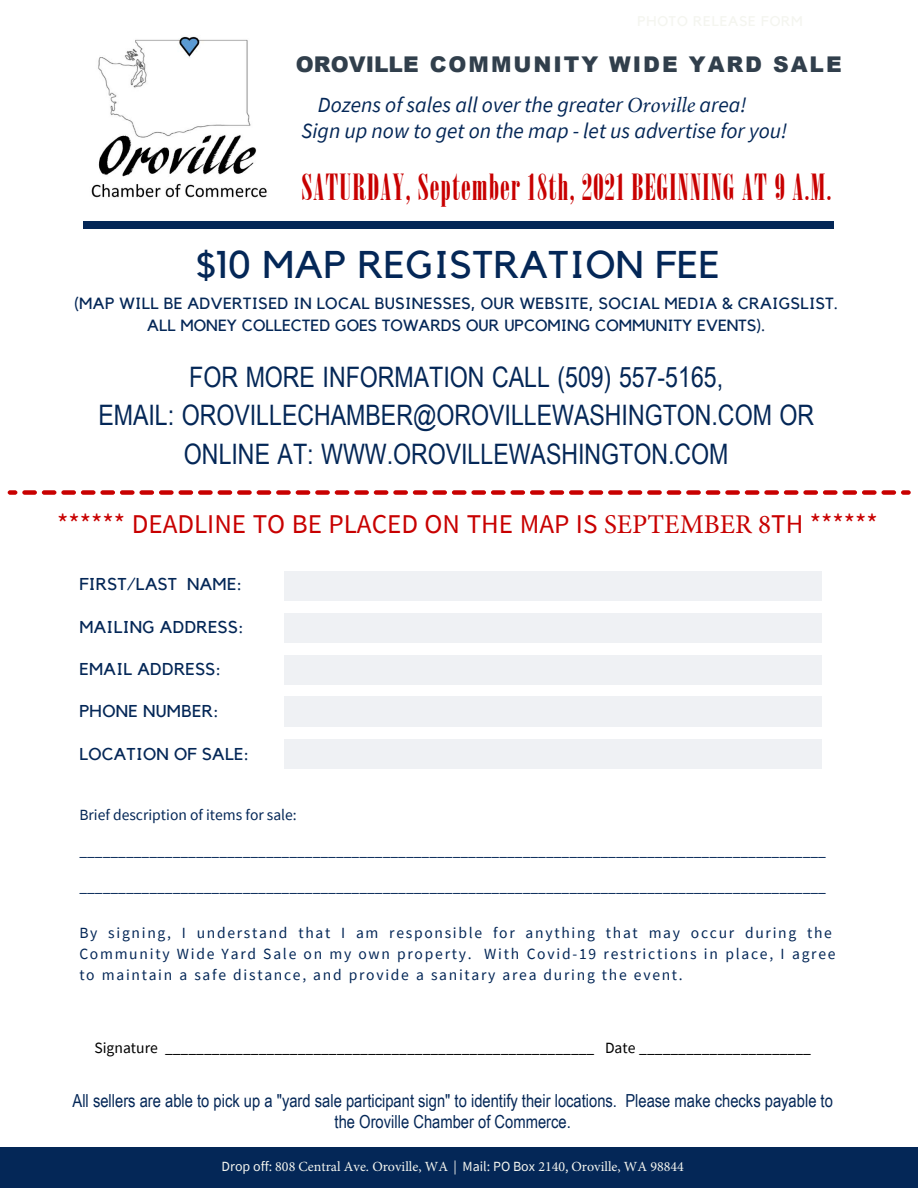
<style>
.page{position:relative;width:918px;height:1188px;background:#fff}
.page>*{position:absolute;margin:0;border:0;box-sizing:border-box;transform-origin:0 0}
.t1{font:38.55px "Kollektif";letter-spacing:.02em;color:#042757}
.t2{font:36px "Bodoni MT Poster Compressed";letter-spacing:.035em;color:#c80000}
.t3{font:28.2px/38.7px "Arial Narrow";color:#042757;text-align:center}
.t4{font:27.15px "Source Sans Pro";color:#c80000}
.t5{font:italic 21.6px "Source Sans Pro";color:#042757}
.t6{font:900 21.6px "Arial";letter-spacing:.09em;color:#313f4c}
.t7{font:18px/20.2px "Arial Narrow";color:#042757;text-align:center}
.t8{font:17.1px "Kollektif";letter-spacing:.02em;color:#042757}
.t9{font:16.2px/21.9px "Kollektif";letter-spacing:.02em;color:#042757;text-align:center}
.t10{font:15.6px/21.3px "Source Sans Pro";letter-spacing:.46em;color:#042757}
.t11{font:15.6px "Source Sans Pro";letter-spacing:.11em;color:#042757}
.t12{font:15.6px "Source Sans Pro";color:#000}
.t13{font:15.6px "Source Sans Pro";color:#042757}
.t14{font:13.95px "Minion Pro";color:#f4f5ef}
.s1{font-family:"Minion Pro"}
.s2{font-family:"Source Sans Pro"}
</style>
<div class="page">
<div style="left:284px;top:571px;width:538px;height:30px;background:#eff1f4"></div>
<div style="left:284px;top:613px;width:538px;height:29px;background:#eff1f4"></div>
<div style="left:284px;top:655px;width:538px;height:29px;background:#eff1f4"></div>
<div style="left:284px;top:697px;width:538px;height:29px;background:#eff1f4"></div>
<div style="left:284px;top:739px;width:538px;height:29px;background:#eff1f4"></div>
<div style="left:83px;top:222px;width:751px;height:7px;background:#042757"></div>
<div style="left:0;top:1148px;width:918px;height:40px;background:#042757"></div>
<div style="left:8px;top:490px;width:9px;height:5px;background:#c80000;border-radius:2px"></div>
<svg style="left:22px;top:490px;width:874px;height:5px"></svg>
<div style="left:901px;top:490px;width:10px;height:5px;background:#c80000;border-radius:2px"></div>
<img style="left:91px;top:36px;width:176px;height:162px">
<p class="t6" style="left:296px;top:48px;width:547px">OROVILLE COMMUNITY WIDE YARD SALE</p>
<p class="t5" style="left:318px;top:91px;width:430px">Dozens of sales all over the greater <span class="s1">Oroville</span> area!</p>
<p class="t5" style="left:302px;top:117px;width:487px">Sign up now to get on the map - let us advertise for you!</p>
<p class="t2" style="left:302px;top:167px;width:532px">SATURDAY, September 18th, 2021 BEGINNING AT 9 A.M.</p>
<p class="t1" style="left:196px;top:247px;width:525px">$10 MAP REGISTRATION FEE</p>
<p class="t9" style="left:74px;top:293px;width:765px">(MAP WILL BE ADVERTISED IN LOCAL BUSINESSES, OUR WEBSITE, SOCIAL MEDIA &amp; CRAIGSLIST.<br>ALL MONEY COLLECTED GOES TOWARDS OUR UPCOMING COMMUNITY EVENTS).</p>
<p class="t3" style="left:98px;top:356px;width:717px">FOR MORE INFORMATION CALL (509) 557-5165,<br>EMAIL: OROVILLECHAMBER@OROVILLEWASHINGTON.COM OR<br>ONLINE AT: WWW.OROVILLEWASHINGTON.COM</p>
<p class="t4" style="left:57px;top:506px;width:822px">****** DEADLINE TO BE PLACED ON THE MAP IS <span class="s1">SEPTEMBER 8</span>TH ******</p>
<p class="t8" style="left:79px;top:577px;width:164px">FIRST/LAST NAME:</p>
<p class="t8" style="left:79px;top:619px;width:166px">MAILING ADDRESS:</p>
<p class="t8" style="left:79px;top:661px;width:143px">EMAIL ADDRESS:</p>
<p class="t8" style="left:79px;top:704px;width:141px">PHONE NUMBER:</p>
<p class="t8" style="left:79px;top:746px;width:171px">LOCATION OF SALE:</p>
<p class="t13" style="left:79px;top:805px;width:219px">Brief description of items for sale:</p>
<p class="t11" style="left:79px;top:841px;width:748px">________________________________________________________________________________________________</p>
<p class="t11" style="left:79px;top:877px;width:748px">________________________________________________________________________________________________</p>
<p class="t10" style="left:79px;top:921px;width:758px">B ys i g n i n g ,Iu nd e r s t a ndt h a tIamr e s p o n s i b l ef o ra n y t h i n gt h a tma yo c c u rd u r i n gt h e<br>Commu n i t yW i d eY a r dS a l eo nmyownp r o p e r t y . W i t hCo v i d - 1 9r e s t r i c t i o n si np l a c e ,Ia g r e e t oma i n t a i nas a f ed i s t a n c e ,a ndp r o v i d eas a n i t a r ya r e ad u r i n gt h ee v e n t .</p>
<p class="t12" style="left:94px;top:1037px;width:718px">Signature _______________________________________________________ Date ______________________</p>
<p class="t7" style="left:73px;top:1090px;width:762px">All sellers are able to pick up a "yard sale participant sign" to identify their locations. Please make checks payable to the Oroville Chamber of Commerce.</p>
<p class="t14" style="left:222px;top:1157px;width:464px"><span class="s2">Drop off:</span> 808 Central Ave. Oroville, WA <span class="s2">| Mail: PO Box</span> 2140<span class="s2">,</span> Oroville, WA 98844</p>
</div>
